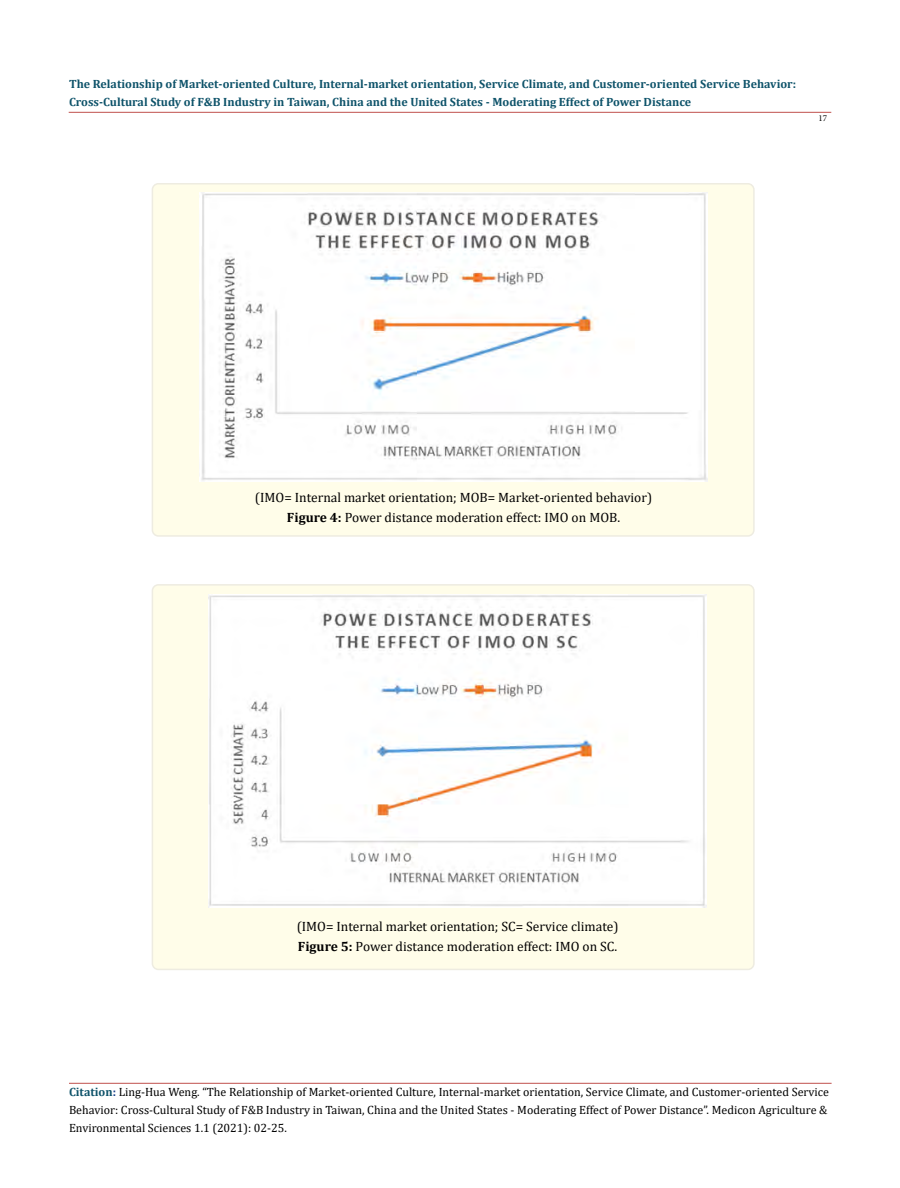
<style>
.page{position:relative;width:900px;height:1188px;background:#fff}
.page>*{position:absolute;margin:0;border:0;box-sizing:border-box;transform-origin:0 0}
.t1{font:13.5px/20.2px "Cambria";color:#000;text-align:center}
.t2{font:12px/18px "Cambria";color:#000}
.t3{font:700 12px/18px "Cambria";color:#0e536a}
.t4{font:9px "Minion Pro";color:#000}
.s1{font-weight:700}
.s2{font-weight:700;color:#0e536a}
.s3{font-weight:700;color:#173e88}
</style>
<div class="page">
<hr style="left:69px;top:1083px;width:763px;height:1px;background:#c0504d">
<hr style="left:69px;top:112px;width:762px;height:1px;background:#c0504d">
<div style="left:152px;top:184px;width:602px;height:352px;background:#fffde9;border-radius:6px"></div>
<div style="left:152px;top:183px;width:603px;height:354px;border:2px solid #eeece1;border-radius:6px"></div>
<img style="left:200px;top:193px;width:507px;height:288px">
<div style="left:152px;top:585px;width:602px;height:384px;background:#fffde9;border-radius:6px"></div>
<div style="left:152px;top:584px;width:603px;height:386px;border:2px solid #eeece1;border-radius:6px"></div>
<img style="left:208px;top:595px;width:499px;height:313px">
<p class="t3" style="left:69px;top:74px;width:729px">The Relationship of Market-oriented Culture, Internal-market orientation, Service Climate, and Customer-oriented Service Behavior:<br>Cross-Cultural Study of F&amp;B Industry in Taiwan, China and the United States - Moderating Effect of Power Distance</p>
<p class="t4" style="left:818px;top:112px;width:10px">17</p>
<p class="t1" style="left:255px;top:487px;width:399px">(IMO= Internal market orientation; MOB= Market-oriented behavior)<br><span class="s1">Figure 4:</span> Power distance moderation effect: IMO on MOB.</p>
<p class="t1" style="left:297px;top:916px;width:323px;text-align:left">(IMO= Internal market orientation; SC= Service climate)<br><span class="s1">Figure 5:</span> Power distance moderation effect: IMO on SC.</p>
<p class="t2" style="left:69px;top:1083px;width:762px"><span class="s2">Citation</span><span class="s3">:</span> Ling-Hua Weng. “The Relationship of Market-oriented Culture, Internal-market orientation, Service Climate, and Customer-oriented Service<br>Behavior: Cross-Cultural Study of F&amp;B Industry in Taiwan, China and the United States - Moderating Effect of Power Distance”. Medicon Agriculture &amp;<br>Environmental Sciences 1.1 (2021): 02-25.</p>
</div>
